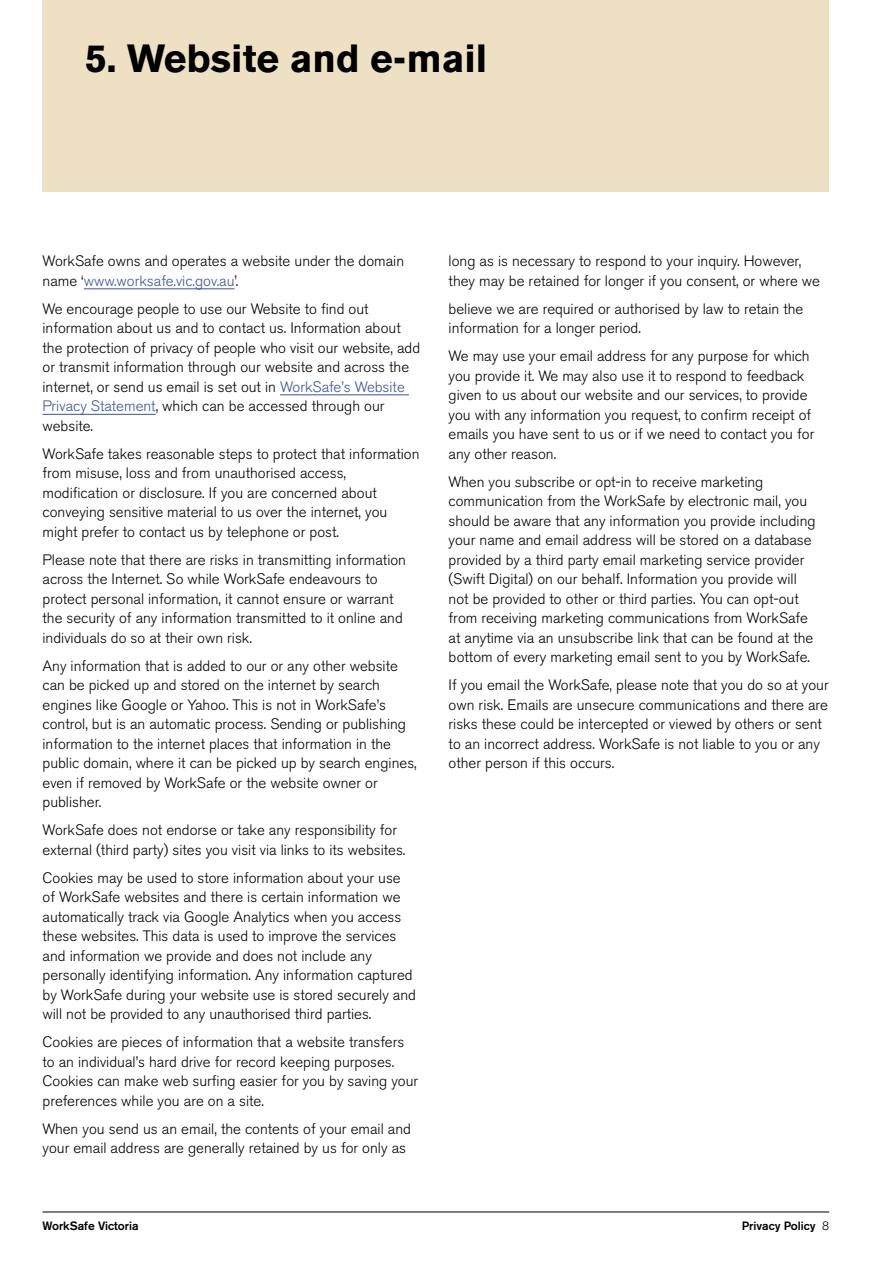
<style>
.page{position:relative;width:893px;height:1263px;background:#fff}
.page>*{position:absolute;margin:0;border:0;box-sizing:border-box;transform-origin:0 0}
.t1{font:700 39px "Akzidenz Grotesk BE";color:#000}
.t2{font:300 15px/19.5px "Akzidenz Grotesk BE";color:#000}
.t3{font:500 12px "Akzidenz Grotesk BE";color:#000}
.s1{color:#3a53a4}
.s2{font-weight:300}
</style>
<div class="page">
<div style="left:43px;top:0;width:786px;height:191px;background:#eee1c3"></div>
<hr style="left:43px;top:1212px;width:786px;height:1px;background:#000">
<hr style="left:84px;top:288px;width:151px;height:1px;background:#3a53a4">
<hr style="left:280px;top:394px;width:129px;height:1px;background:#3a53a4">
<hr style="left:43px;top:414px;width:113px;height:1px;background:#3a53a4">
<h1 class="t1" style="left:85px;top:36px;width:404px">5. Website and e-mail</h1>
<p class="t2" style="left:43px;top:252px;width:363px">WorkSafe owns and operates a website under the domain name ‘<span class="s1">www.worksafe.vic.gov.au</span>’.</p>
<p class="t2" style="left:43px;top:299px;width:379px">We encourage people to use our Website to find out information about us and to contact us. Information about the protection of privacy of people who visit our website, add or transmit information through our website and across the internet, or send us email is set out in <span class="s1">WorkSafe’s Website Privacy Statement</span>, which can be accessed through our website.</p>
<p class="t2" style="left:43px;top:444px;width:379px">WorkSafe takes reasonable steps to protect that information from misuse, loss and from unauthorised access, modification or disclosure. If you are concerned about conveying sensitive material to us over the internet, you might prefer to contact us by telephone or post.</p>
<p class="t2" style="left:43px;top:550px;width:365px">Please note that there are risks in transmitting information across the Internet. So while WorkSafe endeavours to protect personal information, it cannot ensure or warrant the security of any information transmitted to it online and individuals do so at their own risk.</p>
<p class="t2" style="left:43px;top:656px;width:376px">Any information that is added to our or any other website can be picked up and stored on the internet by search engines like Google or Yahoo. This is not in WorkSafe’s control, but is an automatic process. Sending or publishing information to the internet places that information in the public domain, where it can be picked up by search engines, even if removed by WorkSafe or the website owner or publisher.</p>
<p class="t2" style="left:43px;top:821px;width:364px">WorkSafe does not endorse or take any responsibility for external (third party) sites you visit via links to its websites.</p>
<p class="t2" style="left:43px;top:868px;width:375px">Cookies may be used to store information about your use of WorkSafe websites and there is certain information we automatically track via Google Analytics when you access these websites. This data is used to improve the services and information we provide and does not include any personally identifying information. Any information captured by WorkSafe during your website use is stored securely and will not be provided to any unauthorised third parties.</p>
<p class="t2" style="left:43px;top:1033px;width:377px">Cookies are pieces of information that a website transfers to an individual’s hard drive for record keeping purposes.<br>Cookies can make web surfing easier for you by saving your preferences while you are on a site.</p>
<p class="t2" style="left:43px;top:1119px;width:370px">When you send us an email, the contents of your email and your email address are generally retained by us for only as</p>
<p class="t2" style="left:449px;top:252px;width:373px">long as is necessary to respond to your inquiry. However, they may be retained for longer if you consent, or where we</p>
<p class="t2" style="left:449px;top:299px;width:356px">believe we are required or authorised by law to retain the information for a longer period.</p>
<p class="t2" style="left:449px;top:347px;width:367px">We may use your email address for any purpose for which you provide it. We may also use it to respond to feedback given to us about our website and our services, to provide you with any information you request, to confirm receipt of emails you have sent to us or if we need to contact you for any other reason.</p>
<p class="t2" style="left:449px;top:472px;width:368px">When you subscribe or opt-in to receive marketing communication from the WorkSafe by electronic mail, you should be aware that any information you provide including your name and email address will be stored on a database provided by a third party email marketing service provider (Swift Digital) on our behalf. Information you provide will not be provided to other or third parties. You can opt-out from receiving marketing communications from WorkSafe at anytime via an unsubscribe link that can be found at the bottom of every marketing email sent to you by WorkSafe.</p>
<p class="t2" style="left:449px;top:676px;width:382px">If you email the WorkSafe, please note that you do so at your own risk. Emails are unsecure communications and there are risks these could be intercepted or viewed by others or sent to an incorrect address. WorkSafe is not liable to you or any other person if this occurs.</p>
<p class="t3" style="left:43px;top:1218px;width:98px">WorkSafe Victoria</p>
<p class="t3" style="left:742px;top:1218px;width:89px">Privacy Policy <span class="s2">8</span></p>
</div>
